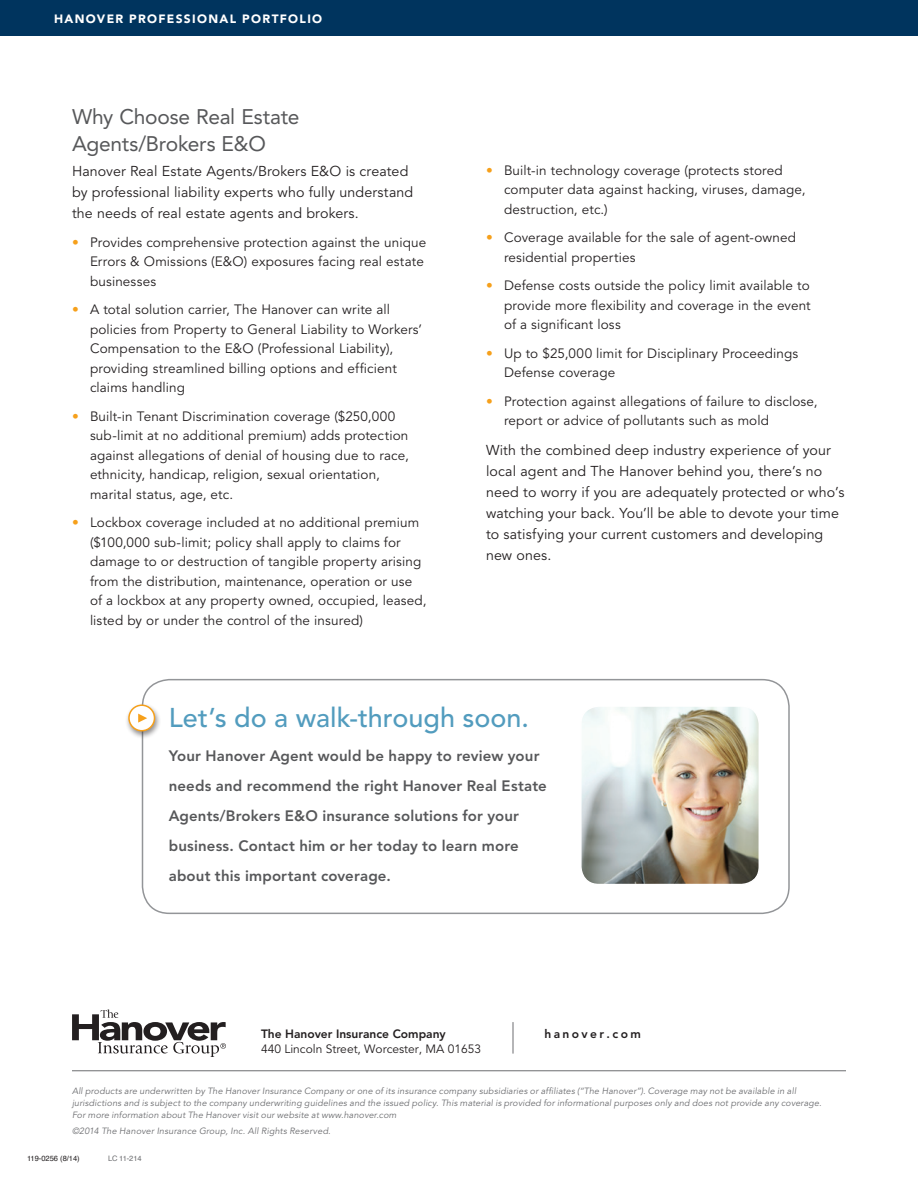
<style>
.page{position:relative;width:918px;height:1188px;background:#fff}
.page>*{position:absolute;margin:0;border:0;box-sizing:border-box;transform-origin:0 0}
.Sidebar_Head{font:500 27px "Avenir";color:#529cbe}
.Head{font:21px/27px "Avenir";letter-spacing:-.01em;color:#57585a}
.Sidebar_Body{font:800 15px/30px "Avenir";letter-spacing:.01em;color:#57585a}
.Body{font:14.25px/21px "Avenir";letter-spacing:.01em;color:#231f20}
.Bullet{font:13.5px/19.5px "Avenir";letter-spacing:.01em;color:#231f20}
.Segment_Band{font:900 12px "Avenir";letter-spacing:.11em;color:#fff}
.t1{font:12px "Avenir";color:#231f20}
.t2{font:800 12px "Avenir";color:#231f20}
.t3{font:800 12px "Avenir";letter-spacing:.2em;color:#231f20}
.Legal{font:italic 9px/12px "Avenir";letter-spacing:.02em;color:#6c6d70}
.Doc_ID{font:7.5px "Helvetica";color:#231f20}
.Doc_ID-2{font:7.5px "Helvetica";letter-spacing:-.015em;color:#6c6d70}
.s1{color:#f6a01b}
</style>
<div class="page">
<div style="left:0;top:0;width:918px;height:36px;background:#00345e"></div>
<hr style="left:72px;top:1070px;width:774px;height:1px;background:#6c6d70">
<svg style="left:72px;top:1010px;width:154px;height:47px"></svg>
<hr style="left:513px;top:1022px;width:1px;height:32px;background:#6c6d70">
<div style="left:142px;top:679px;width:648px;height:235px;border:2px solid #939598;border-radius:27px"></div>
<div style="left:125px;top:702px;width:36px;height:37px;background:#231f20;opacity:.5"></div>
<div style="left:129px;top:705px;width:25px;height:26px;background:#fff;border-radius:50%"></div>
<div style="left:128px;top:704px;width:27px;height:27px;border:2px solid #f6a01b;border-radius:50%"></div>
<svg style="left:138px;top:714px;width:9px;height:9px"></svg>
<img style="left:583px;top:708px;width:174px;height:174px">
<div style="left:580px;top:705px;width:180px;height:180px;border:2px solid #fff;border-radius:18px"></div>
<p class="Segment_Band" style="left:54px;top:11px;width:114px">SEGMENT BAND</p>
<p class="Segment_Band" style="left:54px;top:11px;width:270px">HANOVER PROFESSIONAL PORTFOLIO</p>
<p class="Head" style="left:72px;top:103px;width:229px">Why Choose Real Estate<br>Agents/Brokers E&amp;O</p>
<p class="Body" style="left:72px;top:161px;width:343px">Hanover Real Estate Agents/Brokers E&amp;O is created by professional liability experts who fully understand the needs of real estate agents and brokers.</p>
<p class="Bullet" style="left:90px;top:233px;width:338px;text-indent:-18px"><span class="s1">•</span> Provides comprehensive protection against the unique<br>Errors &amp; Omissions (E&amp;O) exposures facing real estate businesses</p>
<p class="Bullet" style="left:90px;top:300px;width:334px;text-indent:-18px"><span class="s1">•</span> A total solution carrier, The Hanover can write all policies from Property to General Liability to Workers’ Compensation to the E&amp;O (Professional Liability), providing streamlined billing options and efficient claims handling</p>
<p class="Bullet" style="left:90px;top:407px;width:320px;text-indent:-18px"><span class="s1">•</span> Built-in Tenant Discrimination coverage ($250,000 sub-limit at no additional premium) adds protection against allegations of denial of housing due to race, ethnicity, handicap, religion, sexual orientation, marital status, age, etc.</p>
<p class="Bullet" style="left:90px;top:513px;width:338px;text-indent:-18px"><span class="s1">•</span> Lockbox coverage included at no additional premium ($100,000 sub-limit; policy shall apply to claims for damage to or destruction of tangible property arising from the distribution, maintenance, operation or use of a lockbox at any property owned, occupied, leased, listed by or under the control of the insured)</p>
<p class="Bullet" style="left:504px;top:161px;width:303px;text-indent:-18px"><span class="s1">•</span> Built-in technology coverage (protects stored computer data against hacking, viruses, damage, destruction, etc.)</p>
<p class="Bullet" style="left:504px;top:228px;width:294px;text-indent:-18px"><span class="s1">•</span> Coverage available for the sale of agent-owned residential properties</p>
<p class="Bullet" style="left:504px;top:276px;width:308px;text-align:justify;text-indent:-18px"><span class="s1">•</span> Defense costs outside the policy limit available to provide more flexibility and coverage in the event of a significant loss</p>
<p class="Bullet" style="left:504px;top:344px;width:296px;text-indent:-18px"><span class="s1">•</span> Up to $25,000 limit for Disciplinary Proceedings<br>Defense coverage</p>
<p class="Bullet" style="left:504px;top:392px;width:315px;text-indent:-18px"><span class="s1">•</span> Protection against allegations of failure to disclose, report or advice of pollutants such as mold</p>
<p class="Body" style="left:486px;top:440px;width:360px">With the combined deep industry experience of your local agent and The Hanover behind you, there’s no need to worry if you are adequately protected or who’s watching your back. You’ll be able to devote your time to satisfying your current customers and developing new ones.</p>
<p class="Sidebar_Head" style="left:169px;top:702px;width:362px">Let’s do a walk-through soon.</p>
<p class="Sidebar_Body" style="left:169px;top:741px;width:380px">Your Hanover Agent would be happy to review your needs and recommend the right Hanover Real Estate Agents/Brokers E&amp;O insurance solutions for your business. Contact him or her today to learn more about this important coverage.</p>
<p class="t2" style="left:261px;top:1027px;width:186px">The Hanover Insurance Company</p>
<p class="t1" style="left:261px;top:1042px;width:222px">440 Lincoln Street, Worcester, MA 01653</p>
<p class="t3" style="left:544px;top:1027px;width:98px">hanover.com</p>
<p class="Legal" style="left:72px;top:1085px;width:751px">All products are underwritten by The Hanover Insurance Company or one of its insurance company subsidiaries or affiliates (“The Hanover”). Coverage may not be available in all jurisdictions and is subject to the company underwriting guidelines and the issued policy. This material is provided for informational purposes only and does not provide any coverage.<br>For more information about The Hanover visit our website at www.hanover.com</p>
<p class="Legal" style="left:72px;top:1125px;width:260px">©2014 The Hanover Insurance Group, Inc. All Rights Reserved.</p>
<p class="Doc_ID" style="left:27px;top:1153px;width:54px">119-0256 (8/14)</p>
<p class="Doc_ID-2" style="left:108px;top:1153px;width:35px">LC 11-214</p>
</div>
